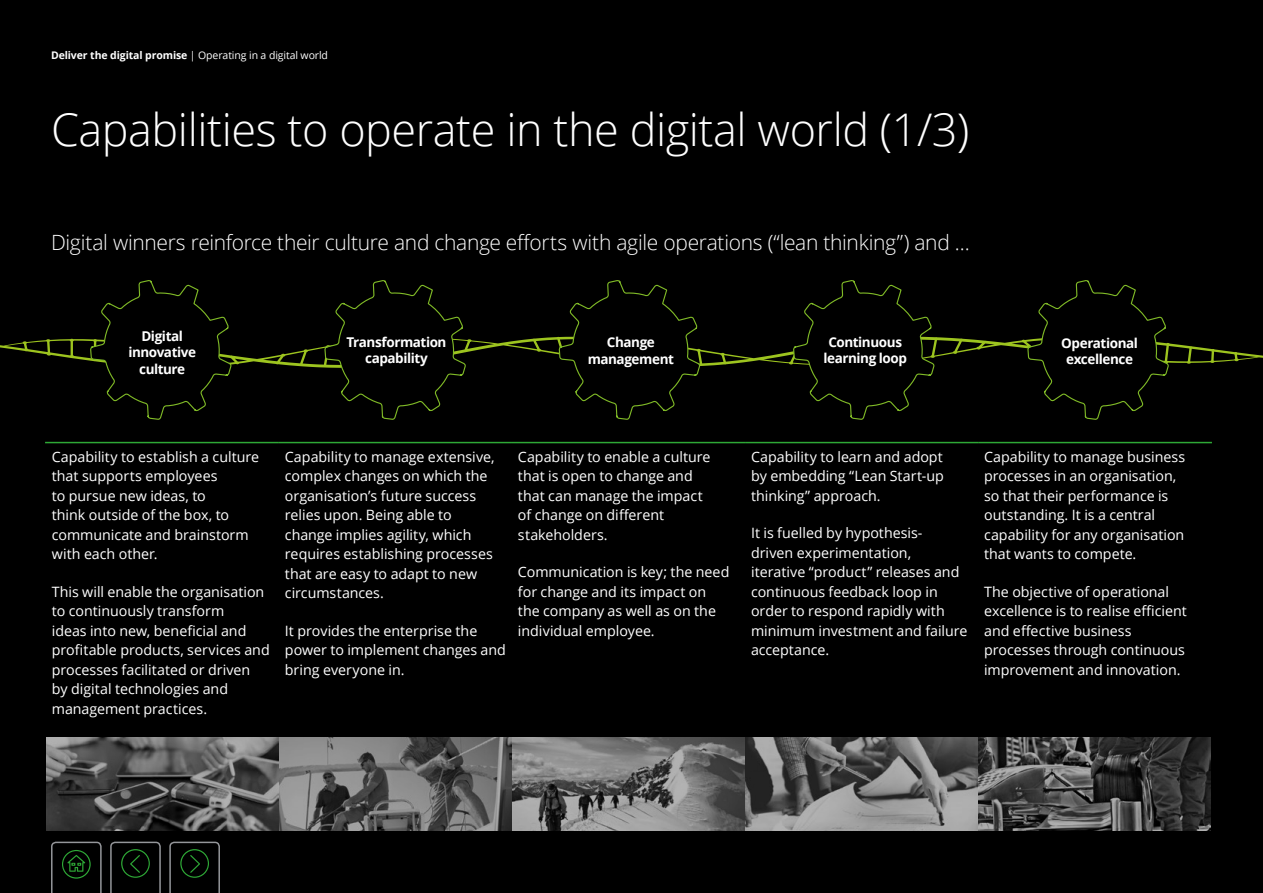
<style>
.page{position:relative;width:1263px;height:893px;background:#000}
.page>*{position:absolute;margin:0;border:0;box-sizing:border-box;transform-origin:0 0}
.t1{font:300 45px "Open Sans";letter-spacing:-.01em;color:#fff}
.t2{font:300 21px "Open Sans";letter-spacing:-.015em;color:#fff}
.t3{font:14.25px/19.5px "Open Sans";color:#fff}
.t4{font:700 13.5px/16.5px "Open Sans";letter-spacing:-.03em;color:#fff;text-align:center}
.t5{font:10.5px "Open Sans";letter-spacing:-.01em;color:#fff}
.s1{font-weight:700}
</style>
<div class="page">
<hr style="left:45px;top:442px;width:234px;height:1px;background:#2ea836">
<hr style="left:279px;top:442px;width:233px;height:1px;background:#2ea836">
<hr style="left:512px;top:442px;width:233px;height:1px;background:#2ea836">
<hr style="left:745px;top:442px;width:233px;height:1px;background:#2ea836">
<hr style="left:978px;top:442px;width:234px;height:1px;background:#2ea836">
<svg style="left:0;top:280px;width:1263px;height:140px"></svg>
<svg style="left:46px;top:737px;width:1165px;height:94px"></svg>
<svg style="left:110px;top:842px;width:51px;height:51px"></svg>
<svg style="left:169px;top:842px;width:51px;height:51px"></svg>
<svg style="left:51px;top:841px;width:51px;height:52px"></svg>
<p class="t5" style="left:51px;top:48px;width:279px"><span class="s1">Deliver the digital promise</span> | Operating in a digital world</p>
<h1 class="t1" style="left:51px;top:99px;width:920px">Capabilities to operate in the digital world (1/3)</h1>
<h2 class="t2" style="left:51px;top:228px;width:920px">Digital winners reinforce their culture and change efforts with agile operations (“lean thinking”) and …</h2>
<p class="t4" style="left:128px;top:327px;width:69px">Digital innovative culture</p>
<p class="t4" style="left:347px;top:333px;width:101px">Transformation capability</p>
<p class="t4" style="left:588px;top:334px;width:88px">Change management</p>
<p class="t4" style="left:823px;top:333px;width:85px">Continuous learning loop</p>
<p class="t4" style="left:1061px;top:334px;width:78px">Operational excellence</p>
<p class="t3" style="left:52px;top:447px;width:209px">Capability to establish a culture that supports employees<br>to pursue new ideas, to<br>think outside of the box, to communicate and brainstorm with each other.</p>
<p class="t3" style="left:52px;top:582px;width:219px">This will enable the organisation to continuously transform<br>ideas into new, beneficial and profitable products, services and processes facilitated or driven<br>by digital technologies and management practices.</p>
<p class="t3" style="left:285px;top:447px;width:211px">Capability to manage extensive, complex changes on which the organisation’s future success relies upon. Being able to change implies agility, which requires establishing processes that are easy to adapt to new circumstances.</p>
<p class="t3" style="left:285px;top:621px;width:223px">It provides the enterprise the power to implement changes and bring everyone in.</p>
<p class="t3" style="left:518px;top:447px;width:194px">Capability to enable a culture that is open to change and that can manage the impact of change on different stakeholders.</p>
<p class="t3" style="left:518px;top:562px;width:213px">Communication is key; the need for change and its impact on the company as well as on the individual employee.</p>
<p class="t3" style="left:751px;top:446px;width:194px;text-align:justify">Capability to learn and adopt by embedding “Lean Start-up thinking” approach.</p>
<p class="t3" style="left:751px;top:523px;width:218px">It is fuelled by hypothesis&shy;driven experimentation, iterative “product” releases and continuous feedback loop in order to respond rapidly with minimum investment and failure acceptance.</p>
<p class="t3" style="left:984px;top:446px;width:203px">Capability to manage business processes in an organisation, so that their performance is outstanding. It is a central capability for any organisation that wants to compete.</p>
<p class="t3" style="left:984px;top:581px;width:204px">The objective of operational excellence is to realise efficient and effective business processes through continuous improvement and innovation.</p>
</div>
